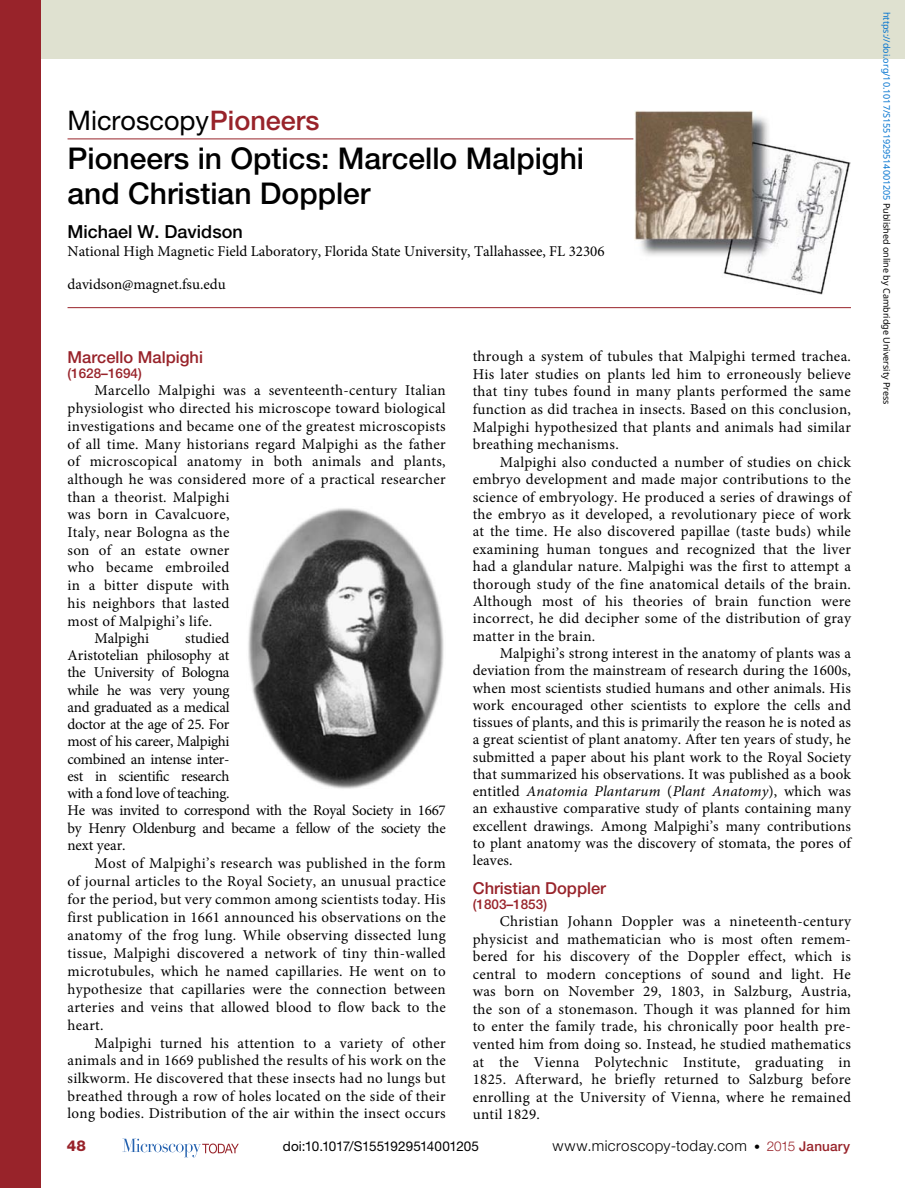
<style>
.page{position:relative;width:905px;height:1188px;background:#fff}
.page>*{position:absolute;margin:0;border:0;box-sizing:border-box;transform-origin:0 0}
.t1{font:500 30px/34.5px "Helvetica Neue LT Std";color:#000}
.t2{font:27px "Helvetica Neue LT Std";color:#000}
.t3{font:500 18px "Helvetica Neue LT Std";color:#000}
.t4{font:500 16.5px "Helvetica Neue LT Std";color:#98232a}
.t5{font:15px/17.2px "Minion Pro";letter-spacing:.02em;color:#000;text-align:justify}
.t6{font:15px/17.2px "Minion Pro";letter-spacing:-.02em;color:#000}
.t7{font:15px "Minion Pro";color:#000}
.t8{font:300 15px "Helvetica Neue LT Std";letter-spacing:.03em;color:#000}
.t9{font:800 15px "Helvetica Neue LT Std";color:#98232a}
.t10{font:13.5px "Helvetica Neue LT Std";letter-spacing:-.02em;color:#000}
.t11{font:500 13.5px "Helvetica Neue LT Std";color:#98232a}
.t12{font:9px "Noto Sans";color:#0172cf}
.s1{font-weight:500;color:#98232a}
.s2{font-style:italic}
.s3{font-size:12px}
.s4{font-size:13.5px;color:#98232a}
.s5{font-weight:500;font-size:13.5px;color:#98232a}
.s6{color:#000}
</style>
<div class="page">
<svg style="left:122px;top:1139px;width:117px;height:18px"></svg>
<div style="left:0;top:0;width:904px;height:58px;background:#dfe1d0"></div>
<div style="left:0;top:0;width:41px;height:1188px;background:#98232a"></div>
<img style="left:634px;top:110px;width:216px;height:184px">
<hr style="left:68px;top:139px;width:565px;height:1px;background:#98232a">
<hr style="left:68px;top:307px;width:782px;height:1px;background:#98232a">
<img style="left:248px;top:508px;width:196px;height:281px">
<h2 class="t2" style="left:68px;top:104px;width:253px">Microscopy <span class="s1">Pioneers</span></h2>
<h1 class="t1" style="left:68px;top:141px;width:518px">Pioneers in Optics: Marcello Malpighi and Christian Doppler</h1>
<p class="t3" style="left:68px;top:221px;width:177px">Michael W. Davidson</p>
<p class="t7" style="left:68px;top:241px;width:538px">National High Magnetic Field Laboratory, Florida State University, Tallahassee, FL 32306</p>
<p class="t7" style="left:68px;top:274px;width:160px">davidson@magnet.fsu.edu</p>
<p class="t4" style="left:68px;top:347px;width:137px">Marcello Malpighi</p>
<p class="t11" style="left:68px;top:365px;width:76px">(1628–1694)</p>
<p class="t5" style="left:94px;top:382px;width:353px">Marcello Malpighi was a seventeenth-century Italian</p>
<p class="t5" style="left:68px;top:400px;width:380px">physiologist who directed his microscope toward biological</p>
<p class="t5" style="left:68px;top:418px;width:380px">investigations and became one of the greatest microscopists</p>
<p class="t5" style="left:68px;top:435px;width:380px">of all time. Many historians regard Malpighi as the father</p>
<p class="t5" style="left:68px;top:453px;width:380px">of microscopical anatomy in both animals and plants,</p>
<p class="t5" style="left:68px;top:471px;width:379px">although he was considered more of a practical researcher</p>
<p class="t5" style="left:68px;top:488px;width:163px">than a theorist. Malpighi</p>
<p class="t5" style="left:68px;top:506px;width:163px">was born in Cavalcuore,</p>
<p class="t5" style="left:68px;top:524px;width:163px">Italy, near Bologna as the</p>
<p class="t5" style="left:68px;top:541px;width:163px">son of an estate owner</p>
<p class="t5" style="left:68px;top:559px;width:163px">who became embroiled</p>
<p class="t5" style="left:68px;top:577px;width:163px">in a bitter dispute with</p>
<p class="t5" style="left:68px;top:595px;width:163px">his neighbors that lasted</p>
<p class="t5" style="left:68px;top:612px;width:146px">most of Malpighi’s life.</p>
<p class="t7" style="left:94px;top:628px;width:56px">Malpighi</p>
<p class="t6" style="left:68px;top:629px;width:380px;text-indent:118px">studied<br>Aristotelian philosophy at<br>the University of Bologna<br>while he was very young<br>and graduated as a medical<br>doctor at the age of 25. For<br>most of his career, Malpighi<br>combined an intense inter-<br>est in scientific research<br>with a fond love of teaching.<br>He was invited to correspond with the Royal Society in 1667 by Henry Oldenburg and became a fellow of the society the next year.</p>
<p class="t5" style="left:68px;top:854px;width:380px;line-height:18px;text-indent:27px">Most of Malpighi’s research was published in the form of journal articles to the Royal Society, an unusual practice for the period, but very common among scientists today. His first publication in 1661 announced his observations on the anatomy of the frog lung. While observing dissected lung tissue, Malpighi discovered a network of tiny thin-walled microtubules, which he named capillaries. He went on to hypothesize that capillaries were the connection between arteries and veins that allowed blood to flow back to the heart.</p>
<p class="t5" style="left:68px;top:1034px;width:380px;line-height:17.7px;text-indent:27px">Malpighi turned his attention to a variety of other animals and in 1669 published the results of his work on the silkworm. He discovered that these insects had no lungs but breathed through a row of holes located on the side of their long bodies. Distribution of the air within the insect occurs</p>
<p class="t5" style="left:472px;top:347px;width:380px;line-height:17.7px">through a system of tubules that Malpighi termed trachea.<br>His later studies on plants led him to erroneously believe that tiny tubes found in many plants performed the same function as did trachea in insects. Based on this conclusion, Malpighi hypothesized that plants and animals had similar breathing mechanisms.</p>
<p class="t5" style="left:472px;top:453px;width:380px;text-indent:27px">Malpighi also conducted a number of studies on chick embryo development and made major contributions to the science of embryology. He produced a series of drawings of the embryo as it developed, a revolutionary piece of work at the time. He also discovered papillae (taste buds) while examining human tongues and recognized that the liver had a glandular nature. Malpighi was the first to attempt a thorough study of the fine anatomical details of the brain.<br>Although most of his theories of brain function were incorrect, he did decipher some of the distribution of gray matter in the brain.</p>
<p class="t5" style="left:472px;top:645px;width:380px;text-indent:27px">Malpighi’s strong interest in the anatomy of plants was a deviation from the mainstream of research during the 1600s, when most scientists studied humans and other animals. His work encouraged other scientists to explore the cells and tissues of plants, and this is primarily the reason he is noted as a great scientist of plant anatomy. After ten years of study, he submitted a paper about his plant work to the Royal Society that summarized his observations. It was published as a book entitled <span class="s2">Anatomia Plantarum</span> (<span class="s2">Plant Anatomy</span>), which was an exhaustive comparative study of plants containing many excellent drawings. Among Malpighi’s many contributions to plant anatomy was the discovery of stomata, the pores of leaves.</p>
<p class="t4" style="left:472px;top:878px;width:135px">Christian Doppler</p>
<p class="t11" style="left:472px;top:896px;width:76px">(1803–1853)</p>
<p class="t5" style="left:472px;top:913px;width:380px;text-indent:27px">Christian Johann Doppler was a nineteenth-century physicist and mathematician who is most often remem&shy;bered for his discovery of the Doppler effect, which is central to modern conceptions of sound and light. He was born on November 29, 1803, in Salzburg, Austria, the son of a stonemason. Though it was planned for him to enter the family trade, his chronically poor health pre&shy;vented him from doing so. Instead, he studied mathematics at the Vienna Polytechnic Institute, graduating in 1825. Afterward, he briefly returned to Salzburg before enrolling at the University of Vienna, where he remained until 1829.</p>
<p class="t9" style="left:67px;top:1137px;width:21px">48</p>
<p class="t10" style="left:283px;top:1138px;width:198px">doi:10.1017/S1551929514001205</p>
<p class="t8" style="left:552px;top:1136px;width:299px">www.microscopy-today.com <span class="s3">•</span> <span class="s4">2015</span> <span class="s5">January</span></p>
<p class="t12" style="left:893px;top:12px;width:394px;rotate:90deg">https://doi.org/10.1017/S1551929514001205 <span class="s6">Published online by Cambridge University Press</span></p>
</div>
